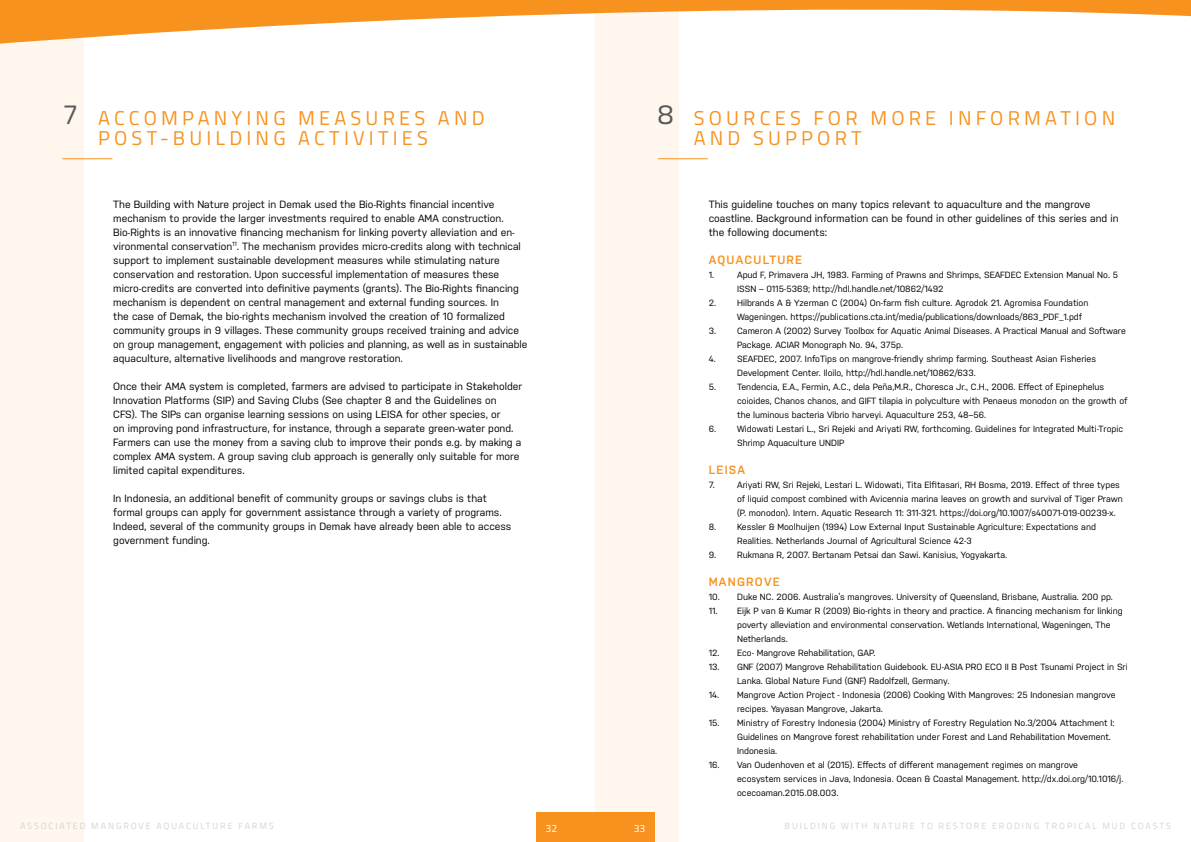
<style>
.page{position:relative;width:1191px;height:842px;background:#fff}
.page>*{position:absolute;margin:0;border:0;box-sizing:border-box;transform-origin:0 0}
.t1{font:28px "Titillium Web";color:#58595b}
.t2{font:20px/20px "Titillium Web";letter-spacing:.21em;color:#f7921e}
.t3{font:600 12px "Nudista";letter-spacing:.1em;color:#f7921e}
.t4{font:10.5px/14px "Nudista";color:#000}
.t5{font:10.5px "Titillium Web";color:#fff}
.t6{font:9px/14px "Nudista";color:#000}
.t7{font:9px "Titillium Web";letter-spacing:.21em;color:#d1d3d4}
</style>
<div class="page">
<div style="left:0;top:0;width:83px;height:842px;background:#fff7ee"></div>
<div style="left:595px;top:0;width:84px;height:842px;background:#fff7ee"></div>
<svg style="left:0;top:0;width:1191px;height:44px"></svg>
<hr style="left:62px;top:158px;width:50px;height:1px;background:#f7921e">
<hr style="left:658px;top:158px;width:50px;height:1px;background:#f7921e">
<div style="left:536px;top:812px;width:119px;height:30px;background:#f7921e"></div>
<h1 class="t1" style="left:62px;top:94px;width:17px">7</h1>
<h2 class="t2" style="left:98px;top:107px;width:388px">ACCOMPANYING MEASURES AND<br>POST-BUILDING ACTIVITIES</h2>
<p class="t4" style="left:113px;top:197px;width:416px">The Building with Nature project in Demak used the Bio-Rights financial incentive mechanism to provide the larger investments required to enable AMA construction.<br>Bio-Rights is an innovative financing mechanism for linking poverty alleviation and en&shy;vironmental conservation<sup>11</sup>. The mechanism provides micro-credits along with technical support to implement sustainable development measures while stimulating nature conservation and restoration. Upon successful implementation of measures these micro-credits are converted into definitive payments (grants). The Bio-Rights financing mechanism is dependent on central management and external funding sources. In<br>the case of Demak, the bio-rights mechanism involved the creation of 10 formalized community groups in 9 villages. These community groups received training and advice on group management, engagement with policies and planning, as well as in sustainable aquaculture, alternative livelihoods and mangrove restoration.</p>
<p class="t4" style="left:113px;top:379px;width:410px">Once their AMA system is completed, farmers are advised to participate in Stakeholder Innovation Platforms (SIP) and Saving Clubs (See chapter 8 and the Guidelines on CFS). The SIPs can organise learning sessions on using LEISA for other species, or<br>on improving pond infrastructure, for instance, through a separate green-water pond.<br>Farmers can use the money from a saving club to improve their ponds e.g. by making a complex AMA system. A group saving club approach is generally only suitable for more limited capital expenditures.</p>
<p class="t4" style="left:113px;top:491px;width:400px">In Indonesia, an additional benefit of community groups or savings clubs is that formal groups can apply for government assistance through a variety of programs.<br>Indeed, several of the community groups in Demak have already been able to access government funding.</p>
<h1 class="t1" style="left:658px;top:94px;width:17px">8</h1>
<h2 class="t2" style="left:693px;top:107px;width:423px">SOURCES FOR MORE INFORMATION<br>AND SUPPORT</h2>
<p class="t4" style="left:708px;top:197px;width:411px">This guideline touches on many topics relevant to aquaculture and the mangrove coastline. Background information can be found in other guidelines of this series and in the following documents:</p>
<h3 class="t3" style="left:708px;top:253px;width:95px">AQUACULTURE</h3>
<p class="t6" style="left:708px;top:267px;width:7px">1.</p>
<p class="t6" style="left:737px;top:267px;width:382px">Apud F, Primavera JH, 1983. Farming of Prawns and Shrimps, SEAFDEC Extension Manual No. 5<br>ISSN – 0115-5369; http://hdl.handle.net/10862/1492</p>
<p class="t6" style="left:737px;top:295px;width:353px;text-indent:-28px">2. Hilbrands A &amp; Yzerman C (2004) On-farm fish culture. Agrodok 21. Agromisa Foundation<br>Wageningen. https://publications.cta.int/media/publications/downloads/863_PDF_1.pdf</p>
<p class="t6" style="left:737px;top:323px;width:390px;text-indent:-28px">3. Cameron A (2002) Survey Toolbox for Aquatic Animal Diseases. A Practical Manual and Software<br>Package. ACIAR Monograph No. 94, 375p.</p>
<p class="t6" style="left:737px;top:352px;width:360px;text-indent:-28px">4. SEAFDEC, 2007. InfoTips on mangrove-friendly shrimp farming. Southeast Asian Fisheries<br>Development Center. Iloilo, http://hdl.handle.net/10862/633.</p>
<p class="t6" style="left:737px;top:380px;width:392px;text-indent:-28px">5. Tendencia, E.A., Fermin, A.C., dela Peña,M.R., Choresca Jr., C.H., 2006. Effect of Epinephelus coioides, Chanos chanos, and GIFT tilapia in polyculture with Penaeus monodon on the growth of the luminous bacteria Vibrio harveyi. Aquaculture 253, 48–56.</p>
<p class="t6" style="left:737px;top:422px;width:387px;text-indent:-28px">6. Widowati Lestari L., Sri Rejeki and Ariyati RW, forthcoming. Guidelines for Integrated Multi-Tropic<br>Shrimp Aquaculture UNDIP</p>
<h3 class="t3" style="left:708px;top:463px;width:38px">LEISA</h3>
<p class="t6" style="left:708px;top:477px;width:8px">7.</p>
<p class="t6" style="left:737px;top:477px;width:387px">Ariyati RW, Sri Rejeki, Lestari L. Widowati, Tita Elfitasari, RH Bosma, 2019. Effect of three types of liquid compost combined with Avicennia marina leaves on growth and survival of Tiger Prawn (P. monodon). Intern. Aquatic Research 11: 311-321. https://doi.org/10.1007/s40071-019-00239-x.</p>
<p class="t6" style="left:737px;top:519px;width:360px;text-indent:-28px">8. Kessler &amp; Moolhuijen (1994) Low External Input Sustainable Agriculture: Expectations and<br>Realities. Netherlands Journal of Agricultural Science 42-3</p>
<p class="t6" style="left:708px;top:548px;width:300px">9. Rukmana R, 2007. Bertanam Petsai dan Sawi. Kanisius, Yogyakarta.</p>
<h3 class="t3" style="left:708px;top:575px;width:72px">MANGROVE</h3>
<p class="t6" style="left:708px;top:589px;width:406px">10. Duke NC. 2006. Australia’s mangroves. University of Queensland, Brisbane, Australia. 200 pp.</p>
<p class="t6" style="left:737px;top:603px;width:387px;text-indent:-28px">11. Eijk P van &amp; Kumar R (2009) Bio-rights in theory and practice. A financing mechanism for linking poverty alleviation and environmental conservation. Wetlands International, Wageningen, The<br>Netherlands.</p>
<p class="t6" style="left:708px;top:645px;width:168px">12. Eco- Mangrove Rehabilitation, GAP.</p>
<p class="t6" style="left:737px;top:660px;width:392px;text-indent:-28px">13. GNF (2007) Mangrove Rehabilitation Guidebook. EU-ASIA PRO ECO II B Post Tsunami Project in Sri<br>Lanka. Global Nature Fund (GNF) Radolfzell, Germany.</p>
<p class="t6" style="left:737px;top:688px;width:380px;text-indent:-28px">14. Mangrove Action Project - Indonesia (2006) Cooking With Mangroves: 25 Indonesian mangrove recipes. Yayasan Mangrove, Jakarta.</p>
<p class="t6" style="left:737px;top:716px;width:379px;text-indent:-28px">15. Ministry of Forestry Indonesia (2004) Ministry of Forestry Regulation No.3/2004 Attachment I:<br>Guidelines on Mangrove forest rehabilitation under Forest and Land Rehabilitation Movement.<br>Indonesia.</p>
<p class="t6" style="left:737px;top:758px;width:388px;text-indent:-28px">16. Van Oudenhoven et al (2015). Effects of different management regimes on mangrove ecosystem services in Java, Indonesia. Ocean &amp; Coastal Management. http://dx.doi.org/10.1016/j. ocecoaman.2015.08.003.</p>
<p class="t7" style="left:20px;top:819px;width:255px">ASSOCIATED MANGROVE AQUACULTURE FARMS</p>
<p class="t5" style="left:545px;top:821px;width:13px">32</p>
<p class="t5" style="left:633px;top:821px;width:13px">33</p>
<p class="t7" style="left:784px;top:819px;width:388px">BUILDING WITH NATURE TO RESTORE ERODING TROPICAL MUD COASTS</p>
</div>
